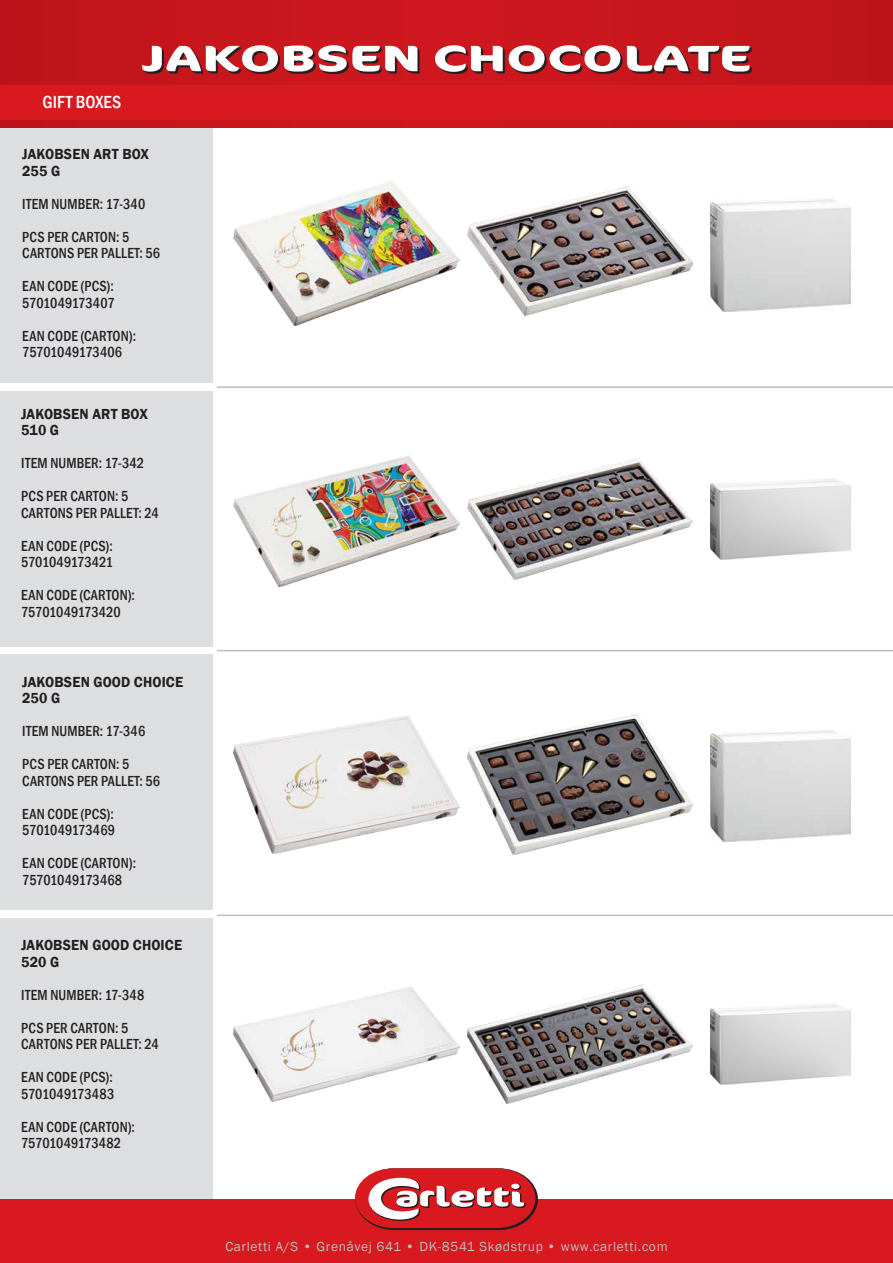
<style>
.page{position:relative;width:893px;height:1263px;background:#fff}
.page>*{position:absolute;margin:0;border:0;box-sizing:border-box;transform-origin:0 0}
.t1{font:700 36.75px "Cocon";letter-spacing:.015em;color:#fff;scale:1.43 1}
.t2{font:500 condensed 18px "Franklin Gothic";letter-spacing:.005em;color:#fff}
.t3{font:500 condensed 15px/16.5px "Franklin Gothic";letter-spacing:.01em;color:#231f20;scale:.95 1}
.t4{font:600 15px/16.5px "Franklin Gothic";letter-spacing:.01em;color:#231f20;scale:.95 1}
.t5{font:13.5px "Franklin Gothic";letter-spacing:.05em;color:#bcbec0}
</style>
<div class="page">
<img style="left:710px;top:478px;width:140px;height:81px">
<img style="left:710px;top:199px;width:140px;height:112px">
<img style="left:234px;top:181px;width:225px;height:144px">
<img style="left:467px;top:186px;width:226px;height:130px">
<img style="left:234px;top:456px;width:225px;height:130px">
<img style="left:467px;top:458px;width:226px;height:121px">
<img style="left:467px;top:714px;width:226px;height:141px">
<img style="left:467px;top:985px;width:226px;height:118px">
<div style="left:0;top:655px;width:213px;height:255px;background:#dddedf"></div>
<div style="left:0;top:128px;width:213px;height:255px;background:#dddedf"></div>
<div style="left:0;top:391px;width:213px;height:255px;background:#dddedf"></div>
<div style="left:0;top:918px;width:213px;height:281px;background:#dddedf"></div>
<hr style="left:217px;top:386px;width:676px;height:2px;background:#bcbec0">
<hr style="left:217px;top:650px;width:676px;height:1px;background:#bcbec0">
<hr style="left:217px;top:914px;width:676px;height:2px;background:#bcbec0">
<div style="left:0;top:0;width:893px;height:128px;background:#c7161d"></div>
<div style="left:0;top:85px;width:893px;height:34px;background:#d81920"></div>
<div style="left:0;top:1199px;width:893px;height:64px;background:#d81920"></div>
<svg style="left:355px;top:1168px;width:183px;height:62px"></svg>
<svg style="left:144px;top:47px;width:608px;height:27px"></svg>
<img style="left:710px;top:1003px;width:140px;height:81px">
<img style="left:710px;top:730px;width:140px;height:112px">
<img style="left:234px;top:715px;width:225px;height:139px">
<img style="left:234px;top:987px;width:225px;height:115px">
<p class="t2" style="left:43px;top:91px;width:80px">GIFT BOXES</p>
<h1 class="t1" style="left:142px;top:36px;width:427px">JAKOBSEN CHOCOLATE</h1>
<p class="t4" style="left:22px;top:146px;width:135px">JAKOBSEN ART BOX<br>255 G</p>
<p class="t3" style="left:22px;top:195px;width:131px">ITEM NUMBER: 17-340</p>
<p class="t3" style="left:22px;top:228px;width:147px">PCS PER CARTON: 5<br>CARTONS PER PALLET: 56</p>
<p class="t3" style="left:22px;top:278px;width:99px">EAN CODE (PCS):<br>5701049173407</p>
<p class="t3" style="left:22px;top:327px;width:121px">EAN CODE (CARTON):<br>75701049173406</p>
<p class="t4" style="left:21px;top:406px;width:135px">JAKOBSEN ART BOX<br>510 G</p>
<p class="t3" style="left:21px;top:455px;width:131px">ITEM NUMBER: 17-342</p>
<p class="t3" style="left:21px;top:488px;width:146px">PCS PER CARTON: 5<br>CARTONS PER PALLET: 24</p>
<p class="t3" style="left:21px;top:537px;width:98px">EAN CODE (PCS):<br>5701049173421</p>
<p class="t3" style="left:21px;top:587px;width:121px">EAN CODE (CARTON):<br>75701049173420</p>
<p class="t4" style="left:22px;top:673px;width:171px">JAKOBSEN GOOD CHOICE<br>250 G</p>
<p class="t3" style="left:22px;top:723px;width:131px">ITEM NUMBER: 17-346</p>
<p class="t3" style="left:22px;top:756px;width:147px">PCS PER CARTON: 5<br>CARTONS PER PALLET: 56</p>
<p class="t3" style="left:22px;top:805px;width:99px">EAN CODE (PCS):<br>5701049173469</p>
<p class="t3" style="left:22px;top:855px;width:121px">EAN CODE (CARTON):<br>75701049173468</p>
<p class="t4" style="left:21px;top:937px;width:171px">JAKOBSEN GOOD CHOICE<br>520 G</p>
<p class="t3" style="left:21px;top:986px;width:131px">ITEM NUMBER: 17-348</p>
<p class="t3" style="left:21px;top:1019px;width:146px">PCS PER CARTON: 5<br>CARTONS PER PALLET: 24</p>
<p class="t3" style="left:21px;top:1069px;width:99px">EAN CODE (PCS):<br>5701049173483</p>
<p class="t3" style="left:21px;top:1118px;width:121px">EAN CODE (CARTON):<br>75701049173482</p>
<p class="t5" style="left:225px;top:1238px;width:444px">Carletti A/S • Grenåvej 641 • DK-8541 Skødstrup • www.carletti.com</p>
</div>
